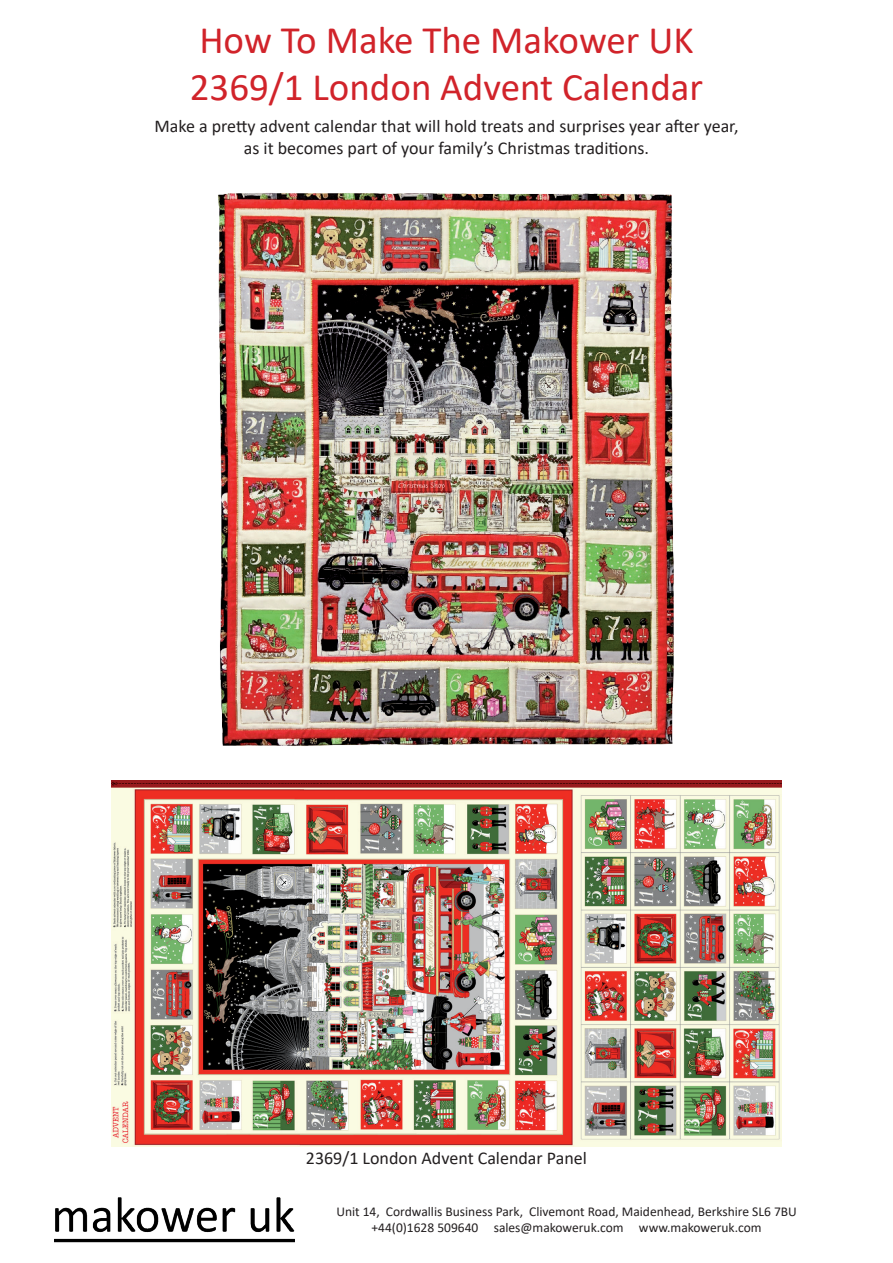
<style>
.page{position:relative;width:893px;height:1263px;background:#fff}
.page>*{position:absolute;margin:0;border:0;box-sizing:border-box;transform-origin:0 0}
.t1{font:39px/46.8px "Calibri";color:#d1232a}
.t2{font:18px/21.6px "Calibri";color:#231f20;text-align:center}
.t3{font:13.5px/16.2px "Calibri";color:#231f20;text-align:center}
</style>
<div class="page">
<img style="left:112px;top:781px;width:669px;height:365px">
<img style="left:218px;top:193px;width:456px;height:553px">
<img style="left:54px;top:1197px;width:240px;height:46px">
<h1 class="t1" style="left:190px;top:15px;width:515px">How To Make The Makower UK<br>2369/1 London Advent Calendar</h1>
<p class="t2" style="left:154px;top:115px;width:585px">Make a pretty advent calendar that will hold treats and surprises year after year, as it becomes part of your family’s Christmas traditions.</p>
<p class="t2" style="left:306px;top:1147px;width:283px">2369/1 London Advent Calendar Panel</p>
<p class="t3" style="left:336px;top:1203px;width:462px">Unit 14, Cordwallis Business Park, Clivemont Road, Maidenhead, Berkshire SL6 7BU +44(0)1628 509640 sales@makoweruk.com www.makoweruk.com</p>
</div>
